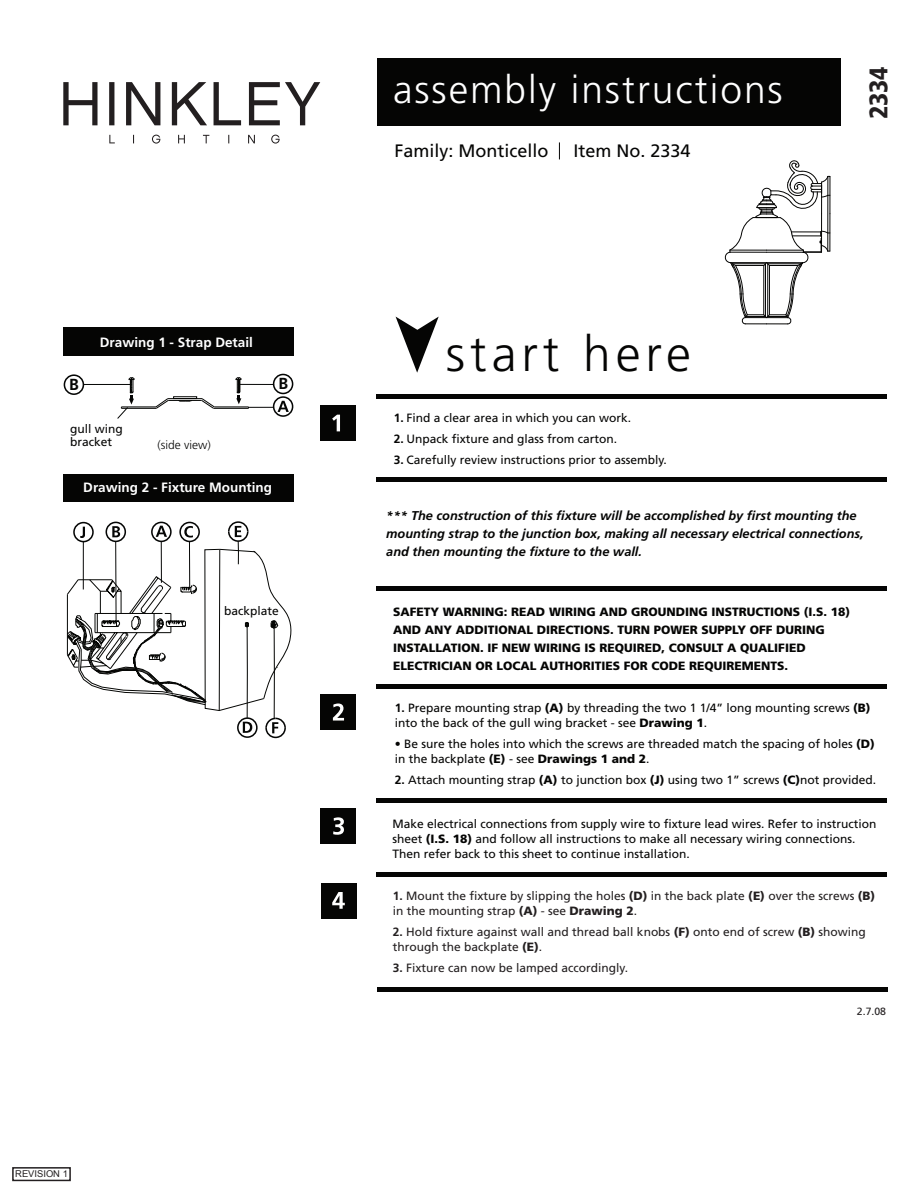
<style>
.page{position:relative;width:918px;height:1188px;background:#fff}
.page>*{position:absolute;margin:0;border:0;box-sizing:border-box;transform-origin:0 0}
.t1{font:300 49.65px "Frutiger LT Std";letter-spacing:.1em;color:#050504}
.t2{font:300 39px "Frutiger LT Std";letter-spacing:.05em;color:#fff}
.t3{font:900 condensed 25.5px "Frutiger LT Std";color:#231f20}
.t4{font:18px "Frutiger LT Std";color:#050504}
.t5{font:700 16.05px "Frutiger LT Std";color:#050605}
.t6{font:700 13.5px "Frutiger LT Std";color:#fff}
.t7{font:italic 700 12.75px/18px "Frutiger LT Std";color:#050504}
.t8{font:12px/15px "Frutiger LT Std";color:#050504}
.t9{font:12px/15px "Frutiger LT Std";color:#231f20}
.t10{font:900 12px/18px "Frutiger LT Std";color:#050504}
.t11{font:300 12px "Frutiger LT Std";color:#050504}
.t12{font:10.5px "Frutiger LT Std";color:#231f20}
.t13{font:9.3px "Arial";color:#231f20}
.s1{font-weight:700}
.s2{font-weight:900}
.s3{font-weight:300}
</style>
<div class="page">
<div style="left:377px;top:58px;width:463px;height:68px;background:#050504"></div>
<svg style="left:63px;top:82px;width:257px;height:43px"></svg>
<svg style="left:109px;top:135px;width:171px;height:9px"></svg>
<svg style="left:396px;top:317px;width:43px;height:56px"></svg>
<div style="left:321px;top:405px;width:35px;height:36px;background:#050504"></div>
<svg style="left:332px;top:415px;width:8px;height:16px"></svg>
<div style="left:321px;top:694px;width:35px;height:36px;background:#050504"></div>
<svg style="left:333px;top:704px;width:11px;height:17px"></svg>
<div style="left:377px;top:394px;width:510px;height:5px;background:#050504"></div>
<div style="left:377px;top:477px;width:510px;height:5px;background:#050504"></div>
<div style="left:377px;top:586px;width:510px;height:5px;background:#050504"></div>
<div style="left:377px;top:684px;width:510px;height:5px;background:#050504"></div>
<div style="left:377px;top:798px;width:510px;height:5px;background:#050504"></div>
<div style="left:377px;top:872px;width:510px;height:5px;background:#050504"></div>
<div style="left:377px;top:987px;width:510px;height:5px;background:#050504"></div>
<svg style="left:559px;top:142px;width:1px;height:17px"></svg>
<div style="left:63px;top:327px;width:231px;height:29px;background:#050504"></div>
<div style="left:63px;top:474px;width:231px;height:28px;background:#050504"></div>
<hr style="left:214px;top:407px;width:34px;height:1px;background:#050604">
<hr style="left:214px;top:408px;width:34px;height:1px;background:#050604">
<hr style="left:121px;top:408px;width:35px;height:1px;background:#050604">
<hr style="left:121px;top:407px;width:35px;height:1px;background:#050604">
<div style="left:173px;top:396px;width:24px;height:3px;border:1px solid #050604"></div>
<svg style="left:155px;top:398px;width:60px;height:11px"></svg>
<hr style="left:82px;top:384px;width:50px;height:1px;background:#050605">
<div style="left:273px;top:374px;width:20px;height:20px;background:#fff;border:2px solid #050605;border-radius:50%"></div>
<svg style="left:273px;top:396px;width:20px;height:21px"></svg>
<svg style="left:248px;top:401px;width:41px;height:11px"></svg>
<div style="left:64px;top:374px;width:20px;height:21px;background:#fff;border:2px solid #050605;border-radius:50%"></div>
<hr style="left:238px;top:384px;width:36px;height:1px;background:#050605">
<svg style="left:67px;top:521px;width:225px;height:218px"></svg>
<svg style="left:117px;top:377px;width:18px;height:42px"></svg>
<svg style="left:235px;top:377px;width:7px;height:27px"></svg>
<div style="left:321px;top:808px;width:35px;height:36px;background:#050504"></div>
<svg style="left:333px;top:817px;width:11px;height:18px"></svg>
<div style="left:321px;top:883px;width:35px;height:36px;background:#050504"></div>
<svg style="left:332px;top:892px;width:13px;height:17px"></svg>
<hr style="left:830px;top:177px;width:1px;height:37px;background:#050504">
<hr style="left:830px;top:214px;width:1px;height:37px;background:#050504">
<svg style="left:724px;top:160px;width:106px;height:165px"></svg>
<div style="left:12px;top:1167px;width:59px;height:14px;border:2px solid #231f20"></div>
<h3 class="t5" style="left:69px;top:375px;width:11px">B</h3>
<p class="t6" style="left:100px;top:334px;width:155px">Drawing 1 - Strap Detail</p>
<h3 class="t5" style="left:278px;top:374px;width:11px">B</h3>
<p class="t8" style="left:70px;top:422px;width:54px;line-height:13.5px">gull wing bracket</p>
<p class="t11" style="left:158px;top:438px;width:55px">(side view)</p>
<p class="t6" style="left:83px;top:480px;width:190px">Drawing 2 - Fixture Mounting</p>
<p class="t8" style="left:224px;top:604px;width:56px">backplate</p>
<p class="t13" style="left:15px;top:1168px;width:54px">REVISION 1</p>
<h2 class="t2" style="left:393px;top:68px;width:391px">assembly instructions</h2>
<h3 class="t4" style="left:394px;top:140px;width:156px">Family: Monticello</h3>
<h3 class="t4" style="left:573px;top:140px;width:119px">Item No. 2334</h3>
<h1 class="t1" style="left:446px;top:326px;width:247px">start here</h1>
<p class="t8" style="left:394px;top:410px;width:239px"><span class="s1">1.</span> Find a clear area in which you can work.</p>
<p class="t8" style="left:394px;top:431px;width:225px"><span class="s1">2.</span> Unpack fixture and glass from carton.</p>
<p class="t8" style="left:394px;top:452px;width:275px"><span class="s1">3.</span> Carefully review instructions prior to assembly.</p>
<h3 class="t3" style="left:863px;top:119px;width:54px;rotate:-90deg">2334</h3>
<p class="t7" style="left:386px;top:507px;width:479px">*** The construction of this fixture will be accomplished by first mounting the mounting strap to the junction box, making all necessary electrical connections, and then mounting the fixture to the wall.</p>
<p class="t10" style="left:393px;top:602px;width:459px">SAFETY WARNING: READ WIRING AND GROUNDING INSTRUCTIONS (I.S. 18)<br>AND ANY ADDITIONAL DIRECTIONS. TURN POWER SUPPLY OFF DURING INSTALLATION. IF NEW WIRING IS REQUIRED, CONSULT A QUALIFIED ELECTRICIAN OR LOCAL AUTHORITIES FOR CODE REQUIREMENTS.</p>
<p class="t8" style="left:395px;top:700px;width:477px"><span class="s1">1.</span> Prepare mounting strap <span class="s2">(A)</span> by threading the two 1 1/4” long mounting screws <span class="s2">(B) </span>into the back of the gull wing bracket - see <span class="s2">Drawing 1</span>.</p>
<p class="t8" style="left:395px;top:736px;width:482px"><span class="s3">•</span> Be sure the holes into which the screws are threaded match the spacing of holes <span class="s2">(D) </span>in the backplate <span class="s2">(E)</span> - see <span class="s2">Drawings 1 and 2</span>.</p>
<p class="t8" style="left:395px;top:772px;width:483px"><span class="s1">2.</span> Attach mounting strap <span class="s2">(A)</span> to junction box <span class="s2">(J)</span> using two 1” screws <span class="s2">(C)</span>not provided.</p>
<p class="t8" style="left:392px;top:816px;width:486px">Make electrical connections from supply wire to fixture lead wires. Refer to instruction sheet <span class="s2">(I.S. 18)</span> and follow all instructions to make all necessary wiring connections.<br>Then refer back to this sheet to continue installation.</p>
<p class="t9" style="left:393px;top:888px;width:484px"><span class="s1">1.</span> Mount the fixture by slipping the holes <span class="s2">(D)</span> in the back plate <span class="s2">(E)</span> over the screws <span class="s2">(B) </span>in the mounting strap <span class="s2">(A)</span> - see <span class="s2">Drawing 2</span>.</p>
<p class="t9" style="left:393px;top:924px;width:474px"><span class="s1">2.</span> Hold fixture against wall and thread ball knobs <span class="s2">(F)</span> onto end of screw <span class="s2">(B)</span> showing through the backplate <span class="s2">(E)</span>.</p>
<p class="t9" style="left:393px;top:960px;width:237px"><span class="s1">3.</span> Fixture can now be lamped accordingly.</p>
<p class="t12" style="left:857px;top:1005px;width:31px">2.7.08</p>
</div>
